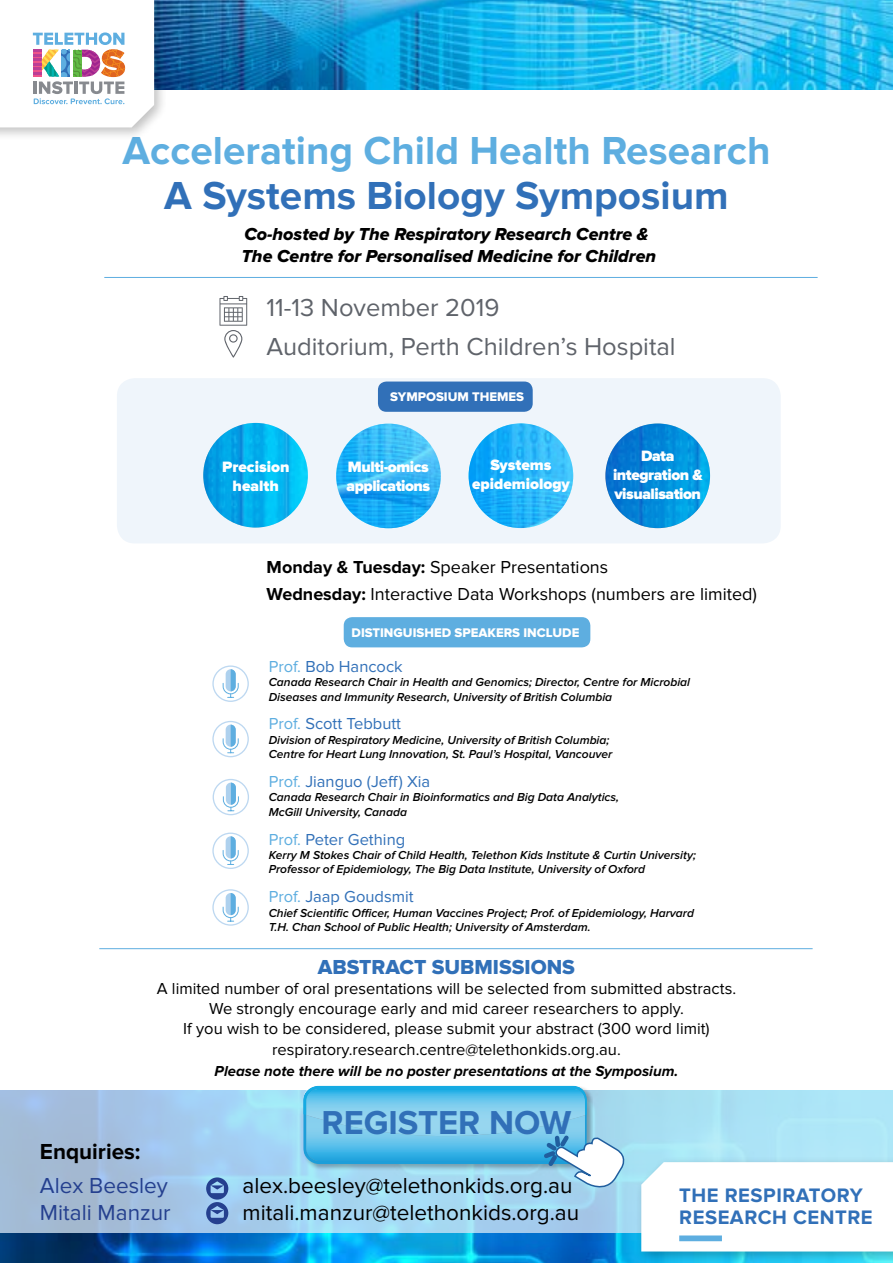
<style>
.page{position:relative;width:893px;height:1263px;background:#fff}
.page>*{position:absolute;margin:0;border:0;box-sizing:border-box;transform-origin:0 0}
.t1{font:700 40.5px "Proxima Nova";color:#5eaee0}
.t2{font:700 40.5px "Proxima Nova";color:#3170b8}
.t3{font:700 34.35px "Proxima Nova";color:#3170b8}
.t4{font:25.5px/39px "Proxima Nova";color:#5f636a}
.t5{font:22.5px "Proxima Nova";color:#000}
.t6{font:22.5px "Proxima Nova";color:#25408f}
.t7{font:700 22.5px "Proxima Nova";color:#000}
.t8{font:21px "Proxima Nova Extrabld";color:#3170b8}
.t9{font:700 20.25px/21.9px "Proxima Nova";letter-spacing:.025em;color:#3170b8}
.t10{font:18px/27.6px "Proxima Nova";color:#000}
.t11{font:18px/21.6px "Proxima Nova Extrabld It";color:#000}
.t12{font:16.5px/19.8px "Proxima Nova";color:#000;text-align:center}
.t13{font:16.5px "Proxima Nova";color:#3170b8}
.t14{font:900 15.6px/18.6px "Proxima Nova";letter-spacing:-.03em;color:#fff}
.t15{font:900 15.6px/18.6px "Proxima Nova";color:#fff;text-align:center}
.t16{font:italic 700 15px "Proxima Nova";color:#000}
.t17{font:13.05px "Proxima Nova Extrabld";color:#fff}
.t18{font:italic 600 12px/14.4px "Proxima Nova";color:#000}
.s1{font-weight:700}
.s2{color:#5eaee0}
</style>
<div class="page">
<img style="left:0;top:1090px;width:893px;height:173px">
<div style="left:117px;top:378px;width:664px;height:165px;background:#eff5fb;border-radius:18px"></div>
<svg style="left:219px;top:296px;width:28px;height:62px"></svg>
<div style="left:378px;top:381px;width:155px;height:31px;background:#3170b8;border-radius:9px"></div>
<div style="left:344px;top:617px;width:246px;height:30px;background:#5eaee0;border-radius:9px"></div>
<svg style="left:223px;top:783px;width:16px;height:28px"></svg>
<div style="left:213px;top:779px;width:36px;height:36px;border:1px solid #bdd8f1;border-radius:50%"></div>
<svg style="left:223px;top:836px;width:16px;height:29px"></svg>
<div style="left:212px;top:832px;width:37px;height:37px;border:1px solid #bdd8f1;border-radius:50%"></div>
<svg style="left:223px;top:893px;width:16px;height:29px"></svg>
<div style="left:212px;top:889px;width:37px;height:37px;border:1px solid #bdd8f1;border-radius:50%"></div>
<svg style="left:223px;top:725px;width:16px;height:28px"></svg>
<div style="left:212px;top:721px;width:37px;height:36px;border:1px solid #bdd8f1;border-radius:50%"></div>
<svg style="left:223px;top:669px;width:16px;height:29px"></svg>
<div style="left:212px;top:665px;width:37px;height:37px;border:1px solid #bdd8f1;border-radius:50%"></div>
<img style="left:167px;top:0;width:726px;height:89px">
<div style="left:0;top:0;width:167px;height:140px;background:#000;opacity:.24"></div>
<svg style="left:0;top:0;width:154px;height:127px"></svg>
<hr style="left:99px;top:948px;width:714px;height:1px;background:#5eaee0">
<hr style="left:104px;top:277px;width:714px;height:1px;background:#5eaee0">
<div style="left:635px;top:1155px;width:258px;height:108px;background:#000;opacity:.24"></div>
<svg style="left:641px;top:1162px;width:252px;height:89px"></svg>
<div style="left:679px;top:1235px;width:43px;height:6px;background:#5eaee0"></div>
<svg style="left:203px;top:423px;width:105px;height:104px;background:#04afec"></svg>
<svg style="left:336px;top:424px;width:105px;height:104px;background:#2bb2f4"></svg>
<svg style="left:605px;top:423px;width:105px;height:105px;background:#058ad9"></svg>
<svg style="left:469px;top:423px;width:104px;height:105px;background:#23b3f8"></svg>
<svg style="left:206px;top:1177px;width:22px;height:47px"></svg>
<svg style="left:303px;top:1086px;width:325px;height:177px;background:#72c3e9"></svg>
<h1 class="t1" style="left:122px;top:127px;width:650px">Accelerating Child Health Research</h1>
<h1 class="t2" style="left:164px;top:172px;width:566px">A Systems Biology Symposium</h1>
<h3 class="t11" style="left:241px;top:224px;width:416px">Co-hosted by The Respiratory Research Centre &amp;<br>The Centre for Personalised Medicine for Children</h3>
<h3 class="t4" style="left:267px;top:288px;width:411px">11-13 November 2019<br>Auditorium, Perth Children’s Hospital</h3>
<p class="t17" style="left:390px;top:389px;width:136px">SYMPOSIUM THEMES</p>
<h3 class="t15" style="left:222px;top:458px;width:69px">Precision health</h3>
<h3 class="t14" style="left:347px;top:458px;width:85px">Multi-omics applications</h3>
<h3 class="t14" style="left:613px;top:447px;width:91px;text-align:center">Data integration &amp; visualisation</h3>
<h3 class="t15" style="left:472px;top:456px;width:99px">Systems epidemiology</h3>
<h3 class="t10" style="left:267px;top:553px;width:492px"><span class="s1">Monday &amp; Tuesday:</span> Speaker Presentations<br><span class="s1">Wednesday:</span> Interactive Data Workshops (numbers are limited)</h3>
<p class="t17" style="left:352px;top:625px;width:229px">DISTINGUISHED SPEAKERS INCLUDE</p>
<h3 class="t13" style="left:269px;top:657px;width:135px"><span class="s2">Prof.</span> Bob Hancock</h3>
<p class="t18" style="left:269px;top:675px;width:423px">Canada Research Chair in Health and Genomics; Director, Centre for Microbial<br>Diseases and Immunity Research, University of British Columbia</p>
<h3 class="t13" style="left:269px;top:714px;width:134px"><span class="s2">Prof.</span> Scott Tebbutt</h3>
<p class="t18" style="left:269px;top:733px;width:345px">Division of Respiratory Medicine, University of British Columbia;<br>Centre for Heart Lung Innovation, St. Paul’s Hospital, Vancouver</p>
<h3 class="t13" style="left:269px;top:772px;width:163px"><span class="s2">Prof.</span> Jianguo (Jeff) Xia</h3>
<p class="t18" style="left:269px;top:790px;width:352px">Canada Research Chair in Bioinformatics and Big Data Analytics,<br>McGill University, Canada</p>
<h3 class="t13" style="left:269px;top:830px;width:138px"><span class="s2">Prof.</span> Peter Gething</h3>
<p class="t18" style="left:269px;top:848px;width:429px">Kerry M Stokes Chair of Child Health, Telethon Kids Institute &amp; Curtin University;<br>Professor of Epidemiology, The Big Data Institute, University of Oxford</p>
<h3 class="t13" style="left:269px;top:887px;width:146px"><span class="s2">Prof.</span> Jaap Goudsmit</h3>
<p class="t18" style="left:269px;top:906px;width:427px">Chief Scientific Officer, Human Vaccines Project; Prof. of Epidemiology, Harvard<br>T.H. Chan School of Public Health; University of Amsterdam.</p>
<h3 class="t8" style="left:318px;top:955px;width:259px">ABSTRACT SUBMISSIONS</h3>
<h3 class="t12" style="left:157px;top:979px;width:581px">A limited number of oral presentations will be selected from submitted abstracts.<br>We strongly encourage early and mid career researchers to apply.<br>If you wish to be considered, please submit your abstract (300 word limit)</h3>
<h3 class="t12" style="left:272px;top:1040px;width:350px">respiratory.research.centre@telethonkids.org.au.</h3>
<p class="t16" style="left:215px;top:1063px;width:465px">Please note there will be no poster presentations at the Symposium.</p>
<h2 class="t3" style="left:322px;top:1103px;width:251px">REGISTER NOW</h2>
<h3 class="t7" style="left:40px;top:1138px;width:102px">Enquiries:</h3>
<h3 class="t6" style="left:40px;top:1173px;width:129px">Alex Beesley</h3>
<h3 class="t5" style="left:243px;top:1173px;width:331px">alex.beesley@telethonkids.org.au</h3>
<h3 class="t6" style="left:40px;top:1200px;width:132px">Mitali Manzur</h3>
<h3 class="t5" style="left:243px;top:1200px;width:338px">mitali.manzur@telethonkids.org.au</h3>
<h3 class="t9" style="left:679px;top:1185px;width:195px">THE RESPIRATORY<br>RESEARCH CENTRE</h3>
</div>
